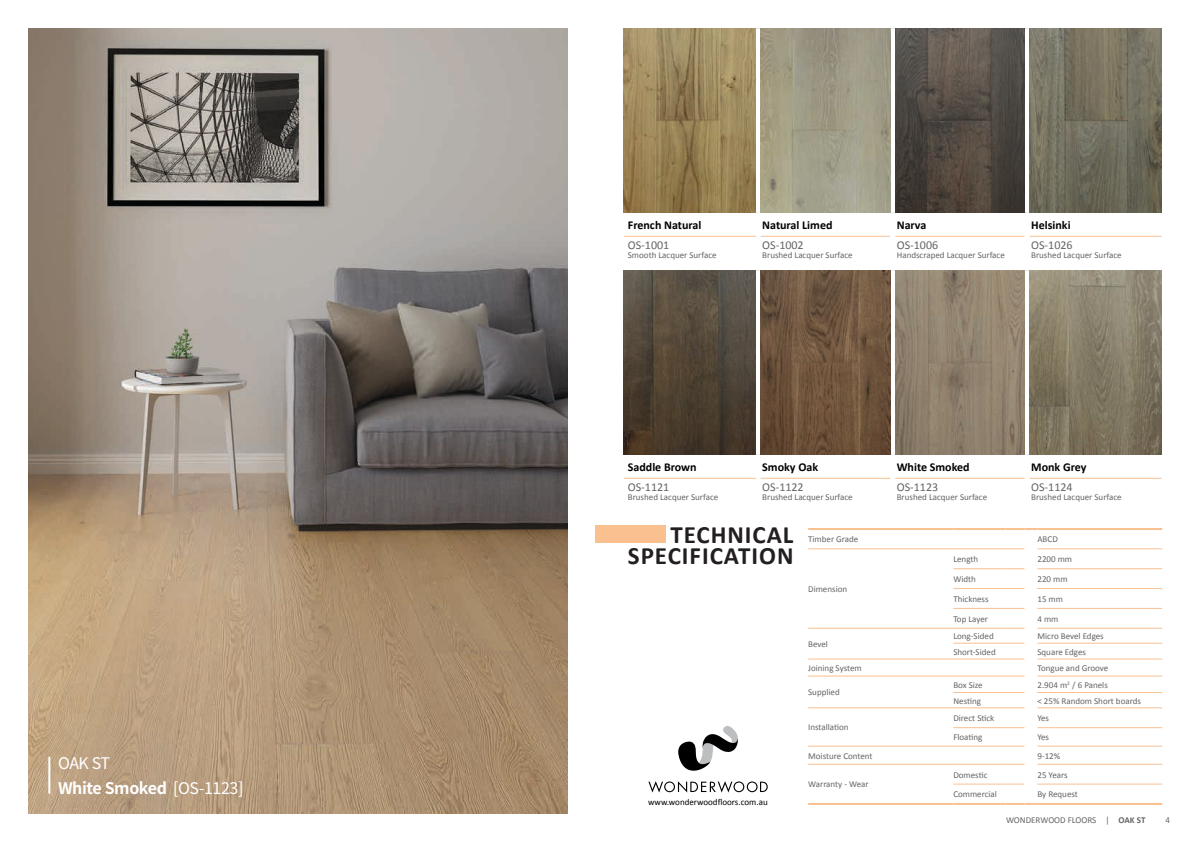
<style>
.page{position:relative;width:1191px;height:842px;background:#fff}
.page>*{position:absolute;margin:0;border:0;box-sizing:border-box;transform-origin:0 0}
.t1{font:700 25px/21px "Calibri";letter-spacing:.04em;color:#231f20;text-align:right}
.t2{font:16px/24.9px "Source Han Sans";color:#fff}
.t3{font:700 12px "Calibri";color:#000}
.t4{font:12px "Calibri";color:#636466}
.t5{font:9px "Calibri";color:#636466}
.t6{font:9px "Calibri";color:#000}
.s1{font-weight:700}
</style>
<div class="page">
<img style="left:28px;top:28px;width:539px;height:786px">
<hr style="left:624px;top:236px;width:132px;height:1px;background:#fac090">
<hr style="left:761px;top:236px;width:129px;height:1px;background:#fac090">
<hr style="left:895px;top:236px;width:129px;height:1px;background:#fac090">
<hr style="left:1029px;top:236px;width:132px;height:1px;background:#fac090">
<hr style="left:624px;top:478px;width:132px;height:1px;background:#fac090">
<hr style="left:761px;top:478px;width:129px;height:1px;background:#fac090">
<hr style="left:895px;top:478px;width:129px;height:1px;background:#fac090">
<hr style="left:1029px;top:478px;width:132px;height:1px;background:#fac090">
<img style="left:624px;top:28px;width:132px;height:185px">
<img style="left:761px;top:28px;width:129px;height:185px">
<img style="left:895px;top:28px;width:129px;height:185px">
<img style="left:1029px;top:28px;width:132px;height:185px">
<img style="left:624px;top:270px;width:132px;height:185px">
<img style="left:761px;top:270px;width:129px;height:185px">
<img style="left:895px;top:270px;width:129px;height:185px">
<img style="left:1029px;top:270px;width:132px;height:185px">
<hr style="left:808px;top:528px;width:145px;height:2px;background:#fac090">
<hr style="left:953px;top:528px;width:52px;height:2px;background:#fac090">
<svg style="left:1005px;top:528px;width:32px;height:2px"></svg>
<hr style="left:1037px;top:528px;width:125px;height:2px;background:#fac090">
<hr style="left:808px;top:803px;width:145px;height:2px;background:#fac090">
<hr style="left:953px;top:803px;width:52px;height:2px;background:#fac090">
<svg style="left:1005px;top:803px;width:32px;height:2px"></svg>
<hr style="left:1037px;top:803px;width:125px;height:2px;background:#fac090">
<hr style="left:1037px;top:549px;width:125px;height:1px;background:#fac090">
<hr style="left:1037px;top:568px;width:125px;height:1px;background:#fac090">
<hr style="left:1037px;top:588px;width:125px;height:1px;background:#fac090">
<hr style="left:1037px;top:608px;width:125px;height:1px;background:#fac090">
<hr style="left:1037px;top:628px;width:125px;height:1px;background:#fac090">
<hr style="left:1037px;top:643px;width:125px;height:1px;background:#fac090">
<hr style="left:1037px;top:659px;width:125px;height:1px;background:#fac090">
<hr style="left:1037px;top:676px;width:125px;height:1px;background:#fac090">
<hr style="left:1037px;top:692px;width:125px;height:1px;background:#fac090">
<hr style="left:1037px;top:708px;width:125px;height:1px;background:#fac090">
<hr style="left:1037px;top:727px;width:125px;height:1px;background:#fac090">
<hr style="left:1037px;top:746px;width:125px;height:1px;background:#fac090">
<hr style="left:1037px;top:764px;width:125px;height:1px;background:#fac090">
<hr style="left:1037px;top:784px;width:125px;height:1px;background:#fac090">
<hr style="left:953px;top:549px;width:52px;height:1px;background:#fac090">
<svg style="left:1005px;top:549px;width:19px;height:1px"></svg>
<hr style="left:953px;top:568px;width:52px;height:1px;background:#fac090">
<svg style="left:1005px;top:568px;width:19px;height:1px"></svg>
<hr style="left:953px;top:588px;width:52px;height:1px;background:#fac090">
<svg style="left:1005px;top:588px;width:19px;height:1px"></svg>
<hr style="left:953px;top:608px;width:52px;height:1px;background:#fac090">
<svg style="left:1005px;top:608px;width:19px;height:1px"></svg>
<hr style="left:953px;top:628px;width:52px;height:1px;background:#fac090">
<svg style="left:1005px;top:628px;width:19px;height:1px"></svg>
<hr style="left:953px;top:643px;width:52px;height:1px;background:#fac090">
<svg style="left:1005px;top:643px;width:19px;height:1px"></svg>
<svg style="left:1005px;top:659px;width:19px;height:1px"></svg>
<svg style="left:1005px;top:676px;width:19px;height:1px"></svg>
<hr style="left:953px;top:692px;width:52px;height:1px;background:#fac090">
<svg style="left:1005px;top:692px;width:19px;height:1px"></svg>
<hr style="left:953px;top:708px;width:52px;height:1px;background:#fac090">
<svg style="left:1005px;top:708px;width:19px;height:1px"></svg>
<hr style="left:953px;top:727px;width:52px;height:1px;background:#fac090">
<svg style="left:1005px;top:727px;width:19px;height:1px"></svg>
<hr style="left:953px;top:746px;width:52px;height:1px;background:#fac090">
<svg style="left:1005px;top:746px;width:19px;height:1px"></svg>
<hr style="left:953px;top:764px;width:52px;height:1px;background:#fac090">
<svg style="left:1005px;top:764px;width:19px;height:1px"></svg>
<hr style="left:953px;top:784px;width:52px;height:1px;background:#fac090">
<svg style="left:1005px;top:784px;width:19px;height:1px"></svg>
<hr style="left:808px;top:549px;width:145px;height:1px;background:#fac090">
<hr style="left:808px;top:628px;width:145px;height:1px;background:#fac090">
<hr style="left:808px;top:659px;width:145px;height:1px;background:#fac090">
<hr style="left:953px;top:659px;width:52px;height:1px;background:#fac090">
<hr style="left:808px;top:676px;width:145px;height:1px;background:#fac090">
<hr style="left:953px;top:676px;width:52px;height:1px;background:#fac090">
<hr style="left:808px;top:708px;width:145px;height:1px;background:#fac090">
<hr style="left:808px;top:746px;width:145px;height:1px;background:#fac090">
<hr style="left:808px;top:764px;width:145px;height:1px;background:#fac090">
<svg style="left:678px;top:726px;width:60px;height:45px"></svg>
<svg style="left:648px;top:781px;width:119px;height:11px"></svg>
<div style="left:595px;top:525px;width:71px;height:17px;background:#fac090"></div>
<hr style="left:48px;top:757px;width:2px;height:37px;background:#fff">
<h2 class="t2" style="left:58px;top:751px;width:187px">OAK ST<br><span class="s1">White Smoked</span> [OS-1123]</h2>
<h3 class="t3" style="left:628px;top:217px;width:75px">French Natural</h3>
<h3 class="t3" style="left:762px;top:217px;width:72px">Natural Limed</h3>
<h3 class="t3" style="left:896px;top:217px;width:31px">Narva</h3>
<h3 class="t3" style="left:1031px;top:217px;width:41px">Helsinki</h3>
<h3 class="t4" style="left:628px;top:238px;width:43px">OS-1001</h3>
<p class="t5" style="left:628px;top:250px;width:90px">Smooth Lacquer Surface</p>
<h3 class="t4" style="left:762px;top:238px;width:43px">OS-1002</h3>
<p class="t5" style="left:762px;top:250px;width:92px">Brushed Lacquer Surface</p>
<h3 class="t4" style="left:896px;top:238px;width:43px">OS-1006</h3>
<p class="t5" style="left:896px;top:250px;width:110px">Handscraped Lacquer Surface</p>
<h3 class="t4" style="left:1031px;top:238px;width:43px">OS-1026</h3>
<p class="t5" style="left:1031px;top:250px;width:92px">Brushed Lacquer Surface</p>
<h3 class="t3" style="left:628px;top:459px;width:70px">Saddle Brown</h3>
<h3 class="t3" style="left:762px;top:459px;width:57px">Smoky Oak</h3>
<h3 class="t3" style="left:896px;top:459px;width:74px">White Smoked</h3>
<h3 class="t3" style="left:1031px;top:459px;width:57px">Monk Grey</h3>
<h3 class="t4" style="left:628px;top:480px;width:43px">OS-1121</h3>
<p class="t5" style="left:628px;top:492px;width:92px">Brushed Lacquer Surface</p>
<h3 class="t4" style="left:762px;top:480px;width:43px">OS-1122</h3>
<p class="t5" style="left:762px;top:492px;width:92px">Brushed Lacquer Surface</p>
<h3 class="t4" style="left:896px;top:480px;width:43px">OS-1123</h3>
<p class="t5" style="left:896px;top:492px;width:92px">Brushed Lacquer Surface</p>
<h3 class="t4" style="left:1031px;top:480px;width:43px">OS-1124</h3>
<p class="t5" style="left:1031px;top:492px;width:92px">Brushed Lacquer Surface</p>
<h1 class="t1" style="left:628px;top:524px;width:167px">TECHNICAL<br>SPECIFICATION</h1>
<p class="t6" style="left:648px;top:797px;width:121px">www.wonderwoodfloors.com.au</p>
<p class="t5" style="left:808px;top:534px;width:52px">Timber Grade</p>
<p class="t5" style="left:1037px;top:534px;width:22px">ABCD</p>
<p class="t5" style="left:808px;top:583px;width:41px">Dimension</p>
<p class="t5" style="left:808px;top:638px;width:21px">Bevel</p>
<p class="t5" style="left:953px;top:553px;width:26px">Length</p>
<p class="t5" style="left:1037px;top:553px;width:36px">2200 mm</p>
<p class="t5" style="left:953px;top:573px;width:24px">Width</p>
<p class="t5" style="left:1037px;top:573px;width:32px">220 mm</p>
<p class="t5" style="left:953px;top:593px;width:37px">Thickness</p>
<p class="t5" style="left:1037px;top:593px;width:27px">15 mm</p>
<p class="t5" style="left:953px;top:613px;width:36px">Top Layer</p>
<p class="t5" style="left:1037px;top:613px;width:22px">4 mm</p>
<p class="t5" style="left:953px;top:630px;width:42px">Long-Sided</p>
<p class="t5" style="left:1037px;top:630px;width:68px">Micro Bevel Edges</p>
<p class="t5" style="left:953px;top:646px;width:44px">Short-Sided</p>
<p class="t5" style="left:1037px;top:646px;width:50px">Square Edges</p>
<p class="t5" style="left:808px;top:662px;width:55px">Joining System</p>
<p class="t5" style="left:1037px;top:662px;width:72px">Tongue and Groove</p>
<p class="t5" style="left:808px;top:687px;width:33px">Supplied</p>
<p class="t5" style="left:953px;top:679px;width:31px">Box Size</p>
<p class="t5" style="left:1037px;top:679px;width:72px">2.904 m<sup>2</sup> / 6 Panels</p>
<p class="t5" style="left:953px;top:695px;width:29px">Nesting</p>
<p class="t5" style="left:1037px;top:695px;width:105px">&lt; 25% Random Short boards</p>
<p class="t5" style="left:808px;top:722px;width:42px">Installation</p>
<p class="t5" style="left:953px;top:712px;width:43px">Direct Stick</p>
<p class="t5" style="left:1037px;top:712px;width:13px">Yes</p>
<p class="t5" style="left:953px;top:731px;width:31px">Floating</p>
<p class="t5" style="left:1037px;top:731px;width:13px">Yes</p>
<p class="t5" style="left:808px;top:750px;width:66px">Moisture Content</p>
<p class="t5" style="left:1037px;top:750px;width:24px">9-12%</p>
<p class="t5" style="left:808px;top:779px;width:62px">Warranty - Wear</p>
<p class="t5" style="left:953px;top:769px;width:36px">Domestic</p>
<p class="t5" style="left:1037px;top:769px;width:32px">25 Years</p>
<p class="t5" style="left:953px;top:789px;width:45px">Commercial</p>
<p class="t5" style="left:1037px;top:789px;width:42px">By Request</p>
<p class="t5" style="left:1006px;top:814px;width:141px">WONDERWOOD FLOORS | <span class="s1">OAK ST</span></p>
<p class="t5" style="left:1165px;top:814px;width:6px">4</p>
</div>
